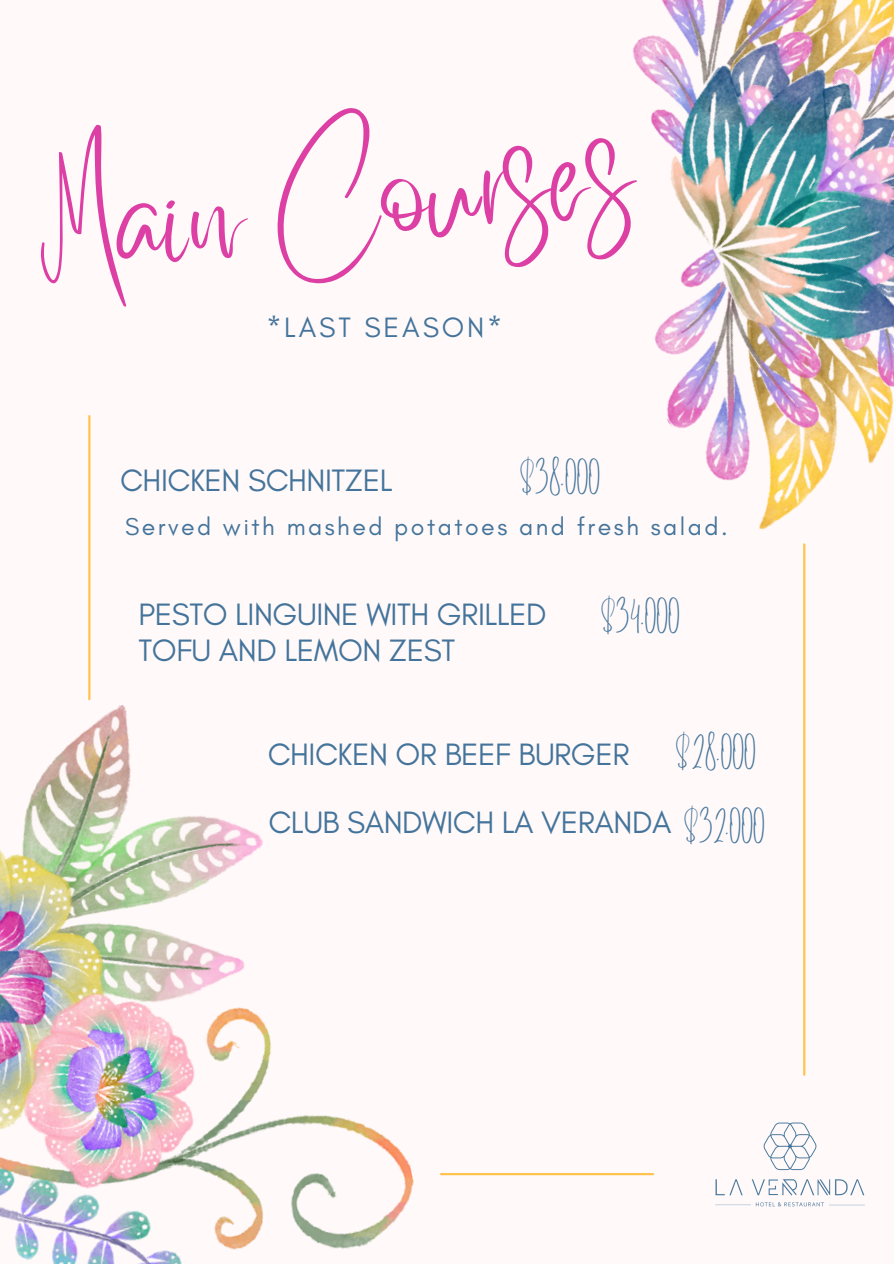
<style>
.page{position:relative;width:894px;height:1264px;background:#fff}
.page>*{position:absolute;margin:0;border:0;box-sizing:border-box;transform-origin:0 0}
.t1{font:112.95px "Better Saturday";color:#dc40a5}
.t2{font:31.5px/36px "Glacial Indifference";letter-spacing:-.015em;color:#44749b}
.t3{font:28.5px "Glacial Indifference";letter-spacing:.1em;color:#44749b}
.t4{font:24.9px "Glacial Indifference";letter-spacing:.1em;color:#44749b}
.t5{font:22.95px "Better Saturday";letter-spacing:-.015em;color:#44749b}
</style>
<div class="page">
<div style="left:0;top:0;width:893px;height:1263px;background:#fff9f9"></div>
<hr style="left:88px;top:416px;width:2px;height:283px;background:#ffc44f">
<img style="left:0;top:666px;width:414px;height:597px">
<img style="left:633px;top:0;width:260px;height:530px">
<hr style="left:802px;top:544px;width:3px;height:530px;background:#ffc44f">
<hr style="left:441px;top:1172px;width:211px;height:3px;background:#ffc44f">
<img style="left:715px;top:987px;width:150px;height:220px">
<p class="t1" style="left:34px;top:204px;width:603px;rotate:-5deg">Main Courses</p>
<p class="t3" style="left:266px;top:310px;width:237px">*LAST SEASON*</p>
<p class="t5" style="left:519px;top:472px;width:82px">$38.000</p>
<h2 class="t2" style="left:120px;top:462px;width:274px">CHICKEN SCHNITZEL</h2>
<p class="t4" style="left:125px;top:511px;width:604px">Served with mashed potatoes and fresh salad.</p>
<p class="t2" style="left:138px;top:596px;width:409px">PESTO LINGUINE WITH GRILLED<br>TOFU AND LEMON ZEST</p>
<p class="t5" style="left:600px;top:612px;width:81px">$34.000</p>
<p class="t5" style="left:675px;top:747px;width:82px">$28.000</p>
<h2 class="t5" style="left:683px;top:821px;width:83px">$32.000</h2>
<p class="t2" style="left:267px;top:736px;width:363px">CHICKEN OR BEEF BURGER</p>
<h2 class="t2" style="left:268px;top:804px;width:404px">CLUB SANDWICH LA VERANDA</h2>
</div>
